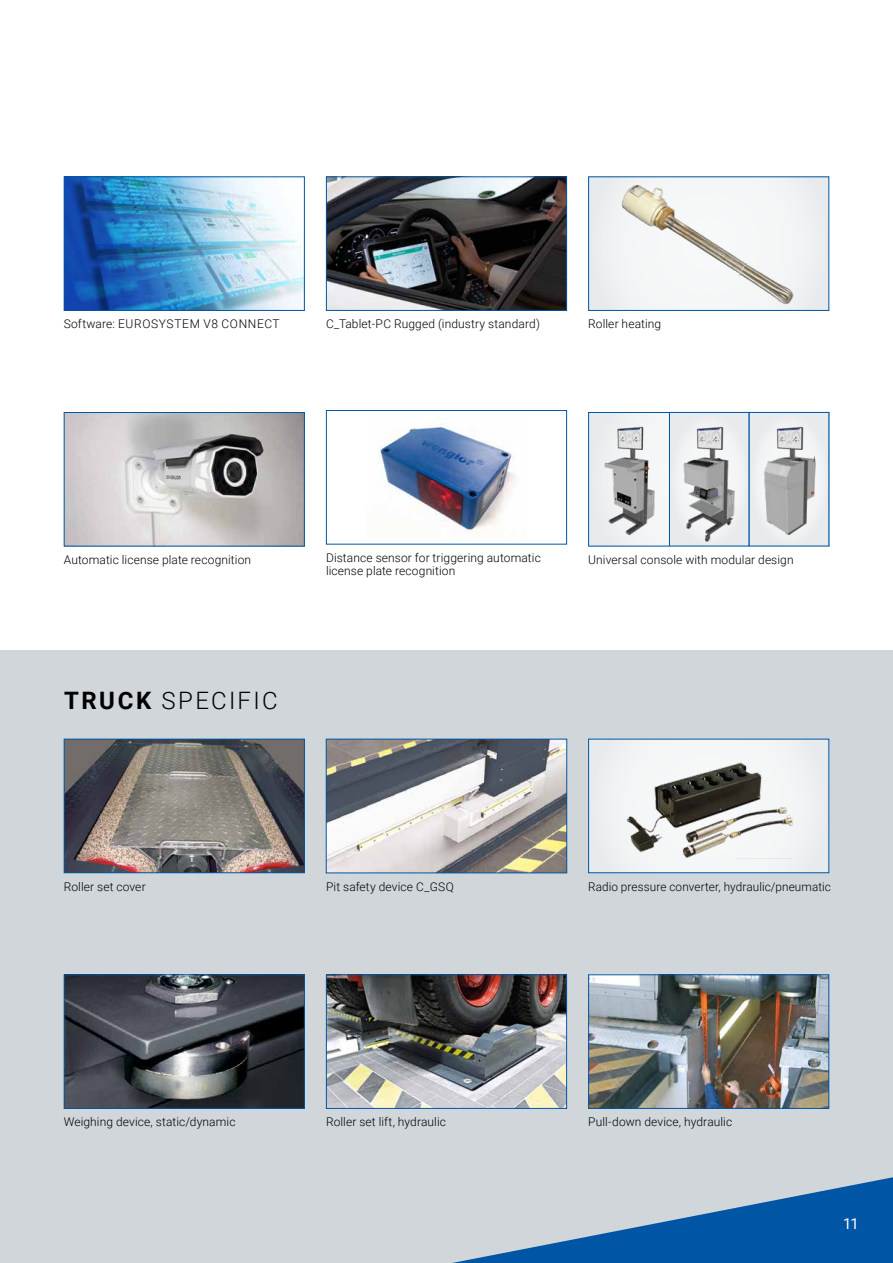
<style>
.page{position:relative;width:893px;height:1263px;background:#fff}
.page>*{position:absolute;margin:0;border:0;box-sizing:border-box;transform-origin:0 0}
.t1{font:300 24px "Roboto";letter-spacing:.095em;color:#000}
.t2{font:15px "Roboto";color:#fff}
.t3{font:300 12px/13.5px "Roboto";letter-spacing:.01em;color:#000}
.t4{font:300 12px "Roboto";letter-spacing:.05em;color:#000}
.s1{font-weight:700}
</style>
<div class="page">
<div style="left:0;top:651px;width:893px;height:612px;background:#d1d6da"></div>
<svg style="left:452px;top:1177px;width:441px;height:86px"></svg>
<img style="left:66px;top:976px;width:237px;height:131px">
<div style="left:64px;top:974px;width:241px;height:135px;border:1px solid #0056a4"></div>
<img style="left:328px;top:178px;width:237px;height:131px">
<div style="left:326px;top:176px;width:241px;height:135px;border:1px solid #0056a4"></div>
<img style="left:66px;top:178px;width:237px;height:131px">
<div style="left:64px;top:176px;width:241px;height:135px;border:1px solid #0056a4"></div>
<img style="left:66px;top:741px;width:237px;height:130px">
<div style="left:64px;top:739px;width:241px;height:134px;border:1px solid #0056a4"></div>
<img style="left:590px;top:976px;width:237px;height:131px">
<div style="left:588px;top:974px;width:241px;height:135px;border:1px solid #0056a4"></div>
<div style="left:589px;top:739px;width:240px;height:134px;background:#f0f2f3"></div>
<img style="left:627px;top:762px;width:166px;height:97px">
<div style="left:588px;top:739px;width:241px;height:134px;border:1px solid #0056a4"></div>
<img style="left:590px;top:414px;width:79px;height:130px">
<img style="left:66px;top:414px;width:237px;height:130px">
<div style="left:64px;top:412px;width:241px;height:134px;border:1px solid #0056a4"></div>
<img style="left:328px;top:976px;width:237px;height:131px">
<div style="left:326px;top:974px;width:241px;height:135px;border:1px solid #0056a4"></div>
<img style="left:328px;top:741px;width:237px;height:130px">
<div style="left:326px;top:739px;width:241px;height:134px;border:1px solid #0056a4"></div>
<img style="left:377px;top:417px;width:139px;height:116px">
<div style="left:326px;top:410px;width:241px;height:134px;border:1px solid #0056a4"></div>
<div style="left:589px;top:177px;width:240px;height:133px;background:#eceff0"></div>
<img style="left:622px;top:180px;width:172px;height:127px">
<div style="left:588px;top:176px;width:241px;height:135px;border:1px solid #0056a4"></div>
<img style="left:671px;top:414px;width:76px;height:130px">
<div style="left:669px;top:412px;width:80px;height:134px;border:1px solid #0056a4"></div>
<svg style="left:751px;top:414px;width:76px;height:130px"></svg>
<div style="left:749px;top:412px;width:80px;height:134px;border:1px solid #0056a4"></div>
<p class="t4" style="left:64px;top:315px;width:218px">Software: EUROSYSTEM V8 CONNECT</p>
<p class="t3" style="left:326px;top:317px;width:215px">C_Tablet-PC Rugged (industry standard)</p>
<p class="t3" style="left:588px;top:317px;width:74px">Roller heating</p>
<p class="t3" style="left:64px;top:552px;width:189px">Automatic license plate recognition</p>
<p class="t3" style="left:326px;top:550px;width:216px">Distance sensor for triggering automatic license plate recognition</p>
<h1 class="t1" style="left:64px;top:683px;width:215px"><span class="s1">TRUCK</span> SPECIFIC</h1>
<p class="t3" style="left:588px;top:552px;width:207px">Universal console with modular design</p>
<p class="t3" style="left:326px;top:879px;width:129px">Pit safety device C_GSQ</p>
<p class="t3" style="left:64px;top:879px;width:83px">Roller set cover</p>
<p class="t3" style="left:588px;top:879px;width:244px">Radio pressure converter, hydraulic/pneumatic</p>
<p class="t3" style="left:64px;top:1115px;width:173px">Weighing device, static/dynamic</p>
<p class="t3" style="left:326px;top:1115px;width:122px">Roller set lift, hydraulic</p>
<p class="t3" style="left:588px;top:1115px;width:146px">Pull-down device, hydraulic</p>
<p class="t2" style="left:843px;top:1213px;width:17px">11</p>
</div>
